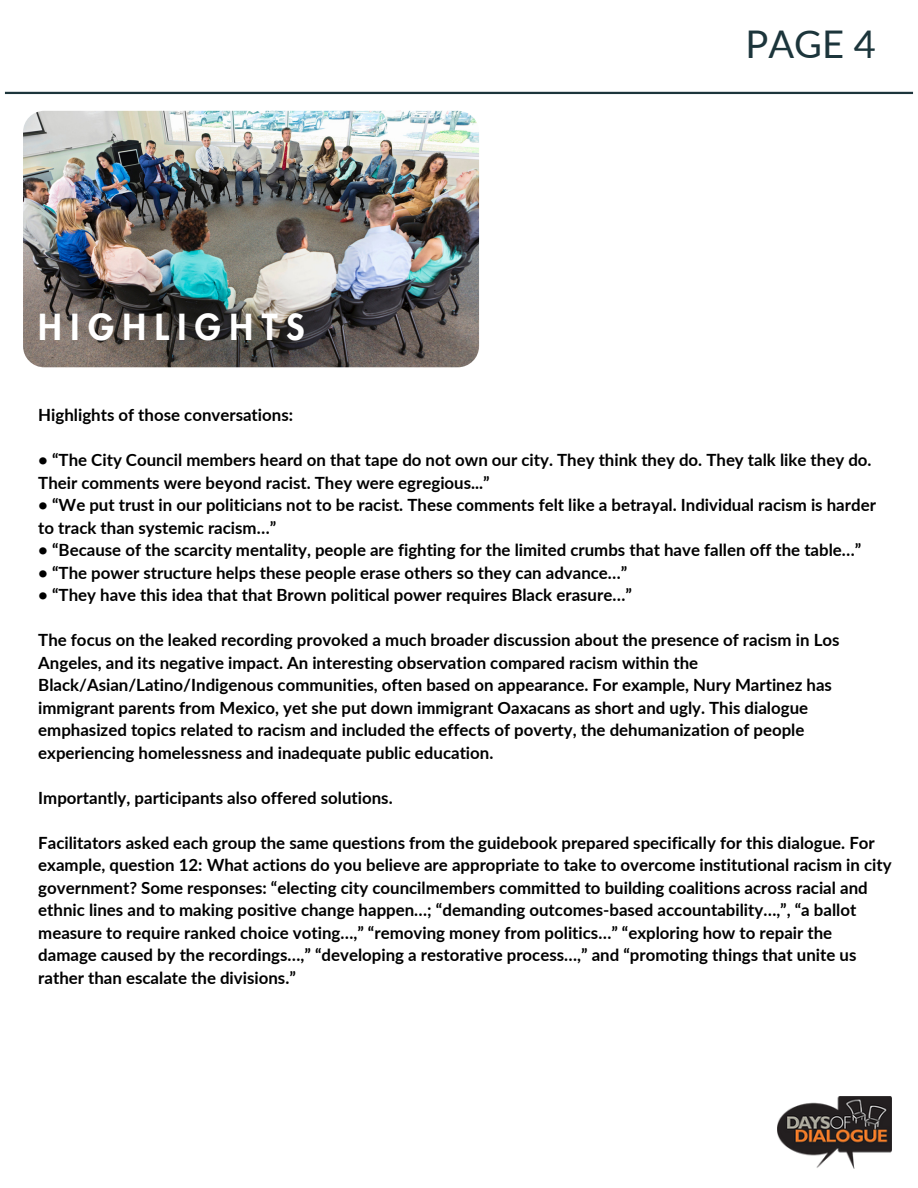
<style>
.page{position:relative;width:918px;height:1188px;background:#fff}
.page>*{position:absolute;margin:0;border:0;box-sizing:border-box;transform-origin:0 0}
.t1{font:38.1px "Lato";color:#1c353b}
.t2{font:800 35.1px "Futura LT Pro";letter-spacing:.245em;color:#fff}
.t3{font:700 16.8px/22.5px "Lato";color:#000}
</style>
<div class="page">
<img style="left:23px;top:111px;width:456px;height:256px;border-radius:21px">
<hr style="left:5px;top:92px;width:908px;height:2px;background:#1c353b">
<img style="left:778px;top:1096px;width:113px;height:72px">
<h1 class="t2" style="left:38px;top:311px;width:268px">HIGHLIGHTS</h1>
<p class="t1" style="left:746px;top:20px;width:132px">PAGE 4</p>
<p class="t3" style="left:38px;top:404px;width:256px">Highlights of those conversations:</p>
<p class="t3" style="left:38px;top:449px;width:835px">• “The City Council members heard on that tape do not own our city. They think they do. They talk like they do.<br>Their comments were beyond racist. They were egregious...”</p>
<p class="t3" style="left:38px;top:494px;width:839px">• “We put trust in our politicians not to be racist. These comments felt like a betrayal. Individual racism is harder to track than systemic racism…”</p>
<p class="t3" style="left:38px;top:539px;width:825px">• “Because of the scarcity mentality, people are fighting for the limited crumbs that have fallen off the table…”</p>
<p class="t3" style="left:38px;top:561px;width:591px">• “The power structure helps these people erase others so they can advance…”</p>
<p class="t3" style="left:38px;top:584px;width:595px">• “They have this idea that that Brown political power requires Black erasure…”</p>
<p class="t3" style="left:38px;top:629px;width:803px">The focus on the leaked recording provoked a much broader discussion about the presence of racism in Los Angeles, and its negative impact. An interesting observation compared racism within the Black/Asian/Latino/Indigenous communities, often based on appearance. For example, Nury Martinez has immigrant parents from Mexico, yet she put down immigrant Oaxacans as short and ugly. This dialogue emphasized topics related to racism and included the effects of poverty, the dehumanization of people experiencing homelessness and inadequate public education.</p>
<p class="t3" style="left:38px;top:786px;width:356px">Importantly, participants also offered solutions.</p>
<p class="t3" style="left:38px;top:831px;width:855px">Facilitators asked each group the same questions from the guidebook prepared specifically for this dialogue. For example, question 12: What actions do you believe are appropriate to take to overcome institutional racism in city government? Some responses: “electing city councilmembers committed to building coalitions across racial and ethnic lines and to making positive change happen…; “demanding outcomes-based accountability…,”, “a ballot measure to require ranked choice voting…,” “removing money from politics…” “exploring how to repair the damage caused by the recordings…,” “developing a restorative process…,” and “promoting things that unite us rather than escalate the divisions.”</p>
</div>
